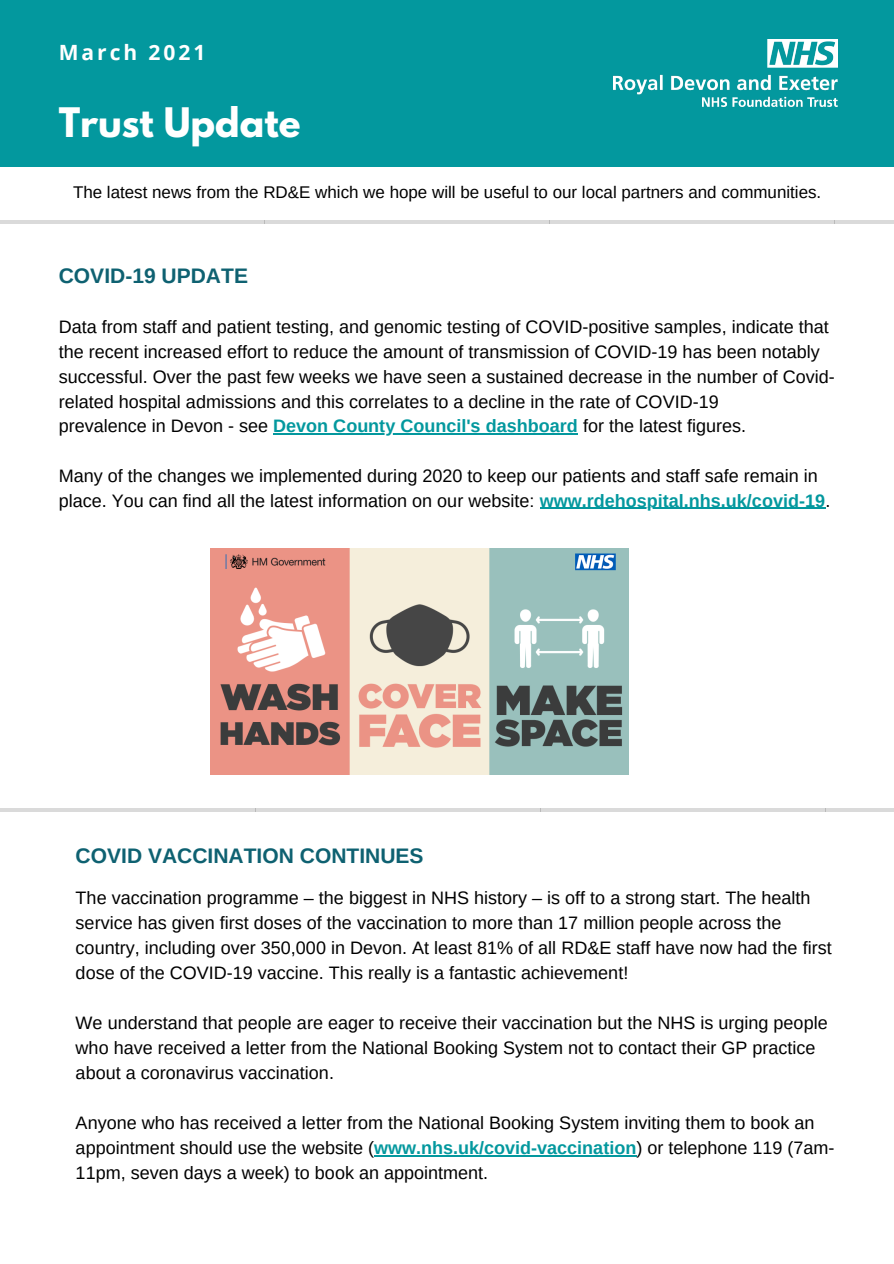
<style>
.page{position:relative;width:894px;height:1264px;background:#fff}
.page>*{position:absolute;margin:0;border:0;box-sizing:border-box;transform-origin:0 0}
.t1{font:700 36px "League Spartan";color:#fff}
.t2{font:700 21px "Arimo";color:#0e6171}
.t3{font:700 21px "Open Sans";letter-spacing:.14em;color:#fff}
.t4{font:18px/25px "Arimo";color:#000}
.t5{font:16.95px "Arimo";color:#000}
.s1{font-weight:700;color:#03989e}
</style>
<div class="page">
<div style="left:0;top:0;width:893px;height:167px;background:#03989e"></div>
<img style="left:613px;top:39px;width:224px;height:68px">
<hr style="left:0;top:220px;width:264px;height:3px;background:#000">
<hr style="left:264px;top:220px;width:285px;height:3px;background:#000">
<hr style="left:549px;top:220px;width:285px;height:3px;background:#000">
<hr style="left:834px;top:220px;width:59px;height:3px;background:#000">
<hr style="left:273px;top:433px;width:305px;height:1px;background:#03989e">
<hr style="left:539px;top:508px;width:286px;height:1px;background:#03989e">
<img style="left:210px;top:548px;width:418px;height:227px">
<hr style="left:374px;top:1155px;width:262px;height:1px;background:#03989e">
<hr style="left:0;top:808px;width:255px;height:4px;background:#dadada">
<hr style="left:255px;top:808px;width:285px;height:4px;background:#dadada">
<hr style="left:540px;top:808px;width:285px;height:4px;background:#dadada">
<hr style="left:825px;top:808px;width:68px;height:4px;background:#dadada">
<p class="t3" style="left:59px;top:37px;width:148px">March 2021</p>
<p class="t1" style="left:59px;top:105px;width:243px">Trust Update</p>
<p class="t5" style="left:73px;top:183px;width:749px">The latest news from the RD&amp;E which we hope will be useful to our local partners and communities.</p>
<p class="t2" style="left:59px;top:263px;width:191px">COVID-19 UPDATE</p>
<p class="t4" style="left:59px;top:314px;width:777px">Data from staff and patient testing, and genomic testing of COVID-positive samples, indicate that the recent increased effort to reduce the amount of transmission of COVID-19 has been notably successful. Over the past few weeks we have seen a sustained decrease in the number of Covid&shy;related hospital admissions and this correlates to a decline in the rate of COVID-19</p>
<p class="t4" style="left:59px;top:413px;width:688px">prevalence in Devon - see <span class="s1">Devon County Council's dashboard</span> for the latest figures.</p>
<p class="t4" style="left:59px;top:463px;width:772px">Many of the changes we implemented during 2020 to keep our patients and staff safe remain in place. You can find all the latest information on our website: <span class="s1">www.rdehospital.nhs.uk/covid-19</span>.</p>
<p class="t2" style="left:76px;top:843px;width:349px">COVID VACCINATION CONTINUES</p>
<p class="t4" style="left:76px;top:885px;width:757px">The vaccination programme – the biggest in NHS history – is off to a strong start. The health service has given first doses of the vaccination to more than 17 million people across the country, including over 350,000 in Devon. At least 81% of all RD&amp;E staff have now had the first dose of the COVID-19 vaccine. This really is a fantastic achievement!</p>
<p class="t4" style="left:76px;top:1010px;width:753px">We understand that people are eager to receive their vaccination but the NHS is urging people who have received a letter from the National Booking System not to contact their GP practice about a coronavirus vaccination.</p>
<p class="t4" style="left:76px;top:1110px;width:740px">Anyone who has received a letter from the National Booking System inviting them to book an</p>
<p class="t4" style="left:76px;top:1135px;width:760px">appointment should use the website (<span class="s1">www.nhs.uk/covid-vaccination</span>) or telephone 119 (7am-<br>11pm, seven days a week) to book an appointment.</p>
</div>
